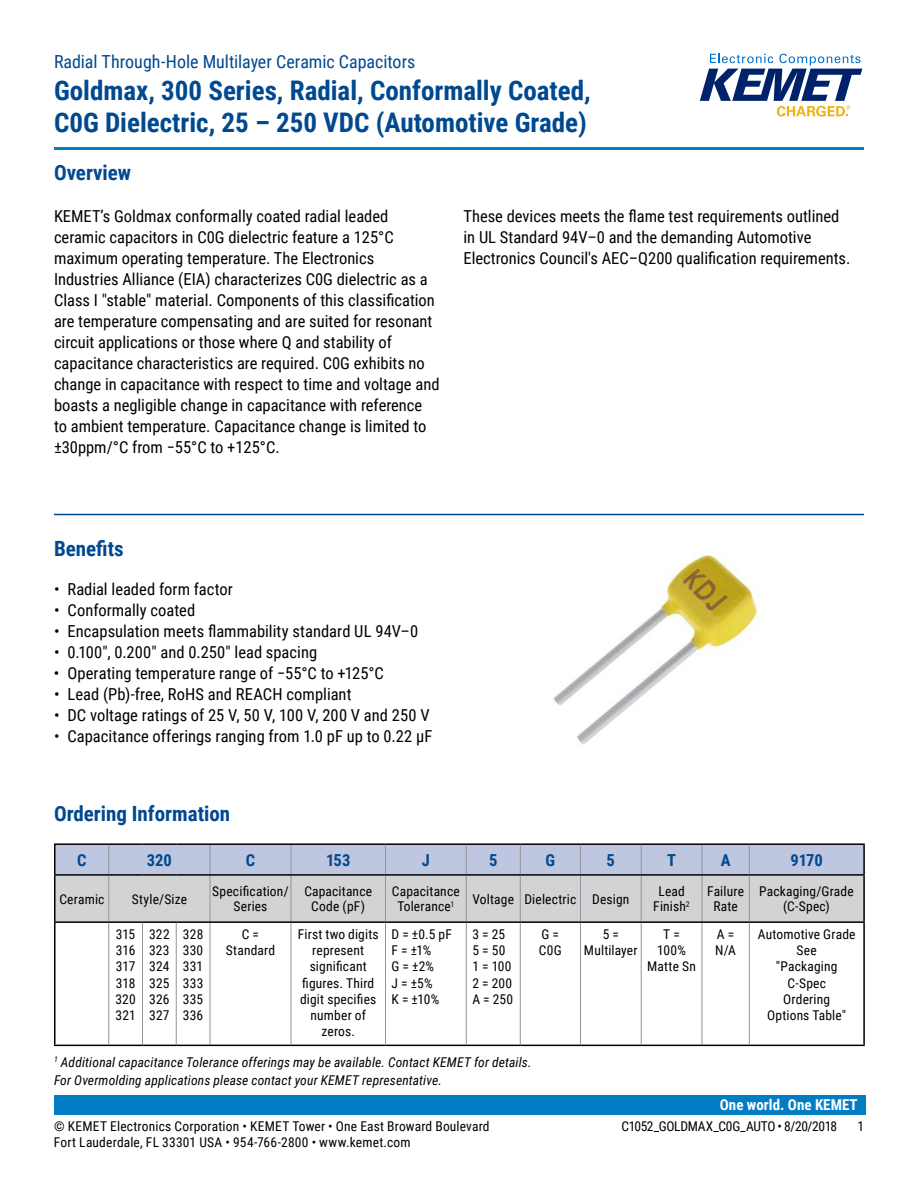
<style>
.page{position:relative;width:918px;height:1188px;background:#fff}
.page>*{position:absolute;margin:0;border:0;box-sizing:border-box;transform-origin:0 0}
.t1{font:700 27px/32.4px "Roboto Condensed";color:#004990}
.t2{font:700 21px "Roboto Condensed";color:#004990}
.t3{font:18px "Roboto Condensed";color:#004990}
.t4{font:16.5px/21px "Roboto Condensed";color:#000}
.t5{font:700 16.5px "Roboto Condensed";letter-spacing:-.01em;color:#004990}
.t6{font:700 15px "Roboto Condensed";color:#fff}
.t7{font:13.5px/16.2px "Roboto Condensed";letter-spacing:.015em;color:#000;text-align:center}
.t8{font:italic 13.5px/18px "Roboto Condensed";letter-spacing:.01em;color:#000}
.t9{font:13.5px "Roboto Condensed";letter-spacing:-.025em;color:#000}
</style>
<div class="page">
<svg style="left:700px;top:54px;width:162px;height:63px"></svg>
<hr style="left:54px;top:147px;width:810px;height:3px;background:#007dc3">
<div style="left:54px;top:1095px;width:811px;height:20px;background:#007dc3"></div>
<hr style="left:54px;top:514px;width:810px;height:1px;background:#004990">
<hr style="left:108px;top:923px;width:1px;height:122px;background:#939598">
<hr style="left:142px;top:923px;width:1px;height:122px;background:#939598">
<hr style="left:176px;top:923px;width:1px;height:122px;background:#939598">
<hr style="left:210px;top:923px;width:1px;height:122px;background:#939598">
<hr style="left:466px;top:923px;width:1px;height:122px;background:#939598">
<hr style="left:520px;top:923px;width:1px;height:122px;background:#939598">
<hr style="left:580px;top:923px;width:1px;height:122px;background:#939598">
<hr style="left:641px;top:923px;width:1px;height:122px;background:#939598">
<hr style="left:702px;top:923px;width:1px;height:122px;background:#939598">
<hr style="left:749px;top:923px;width:1px;height:122px;background:#939598">
<hr style="left:54px;top:876px;width:2px;height:45px;background:#000">
<hr style="left:863px;top:876px;width:2px;height:45px;background:#000">
<hr style="left:54px;top:921px;width:55px;height:2px;background:#000">
<hr style="left:54px;top:923px;width:2px;height:122px;background:#000">
<hr style="left:109px;top:921px;width:33px;height:2px;background:#000">
<hr style="left:142px;top:921px;width:34px;height:2px;background:#000">
<hr style="left:176px;top:921px;width:34px;height:2px;background:#000">
<hr style="left:210px;top:921px;width:81px;height:2px;background:#000">
<hr style="left:386px;top:921px;width:80px;height:2px;background:#000">
<hr style="left:466px;top:921px;width:54px;height:2px;background:#000">
<hr style="left:520px;top:921px;width:60px;height:2px;background:#000">
<hr style="left:580px;top:921px;width:61px;height:2px;background:#000">
<hr style="left:641px;top:921px;width:61px;height:2px;background:#000">
<hr style="left:702px;top:921px;width:47px;height:2px;background:#000">
<hr style="left:749px;top:921px;width:116px;height:2px;background:#000">
<hr style="left:863px;top:923px;width:2px;height:122px;background:#000">
<hr style="left:54px;top:1045px;width:55px;height:1px;background:#000">
<hr style="left:109px;top:1045px;width:33px;height:1px;background:#000">
<hr style="left:142px;top:1045px;width:34px;height:1px;background:#000">
<hr style="left:176px;top:1045px;width:34px;height:1px;background:#000">
<hr style="left:210px;top:1045px;width:81px;height:1px;background:#000">
<hr style="left:386px;top:1045px;width:80px;height:1px;background:#000">
<hr style="left:466px;top:1045px;width:54px;height:1px;background:#000">
<hr style="left:520px;top:1045px;width:60px;height:1px;background:#000">
<hr style="left:580px;top:1045px;width:61px;height:1px;background:#000">
<hr style="left:641px;top:1045px;width:61px;height:1px;background:#000">
<hr style="left:702px;top:1045px;width:47px;height:1px;background:#000">
<hr style="left:749px;top:1045px;width:116px;height:1px;background:#000">
<hr style="left:54px;top:843px;width:55px;height:2px;background:#000">
<hr style="left:54px;top:845px;width:2px;height:29px;background:#000">
<hr style="left:109px;top:843px;width:33px;height:2px;background:#000">
<hr style="left:142px;top:843px;width:34px;height:2px;background:#000">
<hr style="left:176px;top:843px;width:34px;height:2px;background:#000">
<hr style="left:210px;top:843px;width:81px;height:2px;background:#000">
<hr style="left:291px;top:843px;width:95px;height:2px;background:#000">
<hr style="left:386px;top:843px;width:80px;height:2px;background:#000">
<hr style="left:466px;top:843px;width:54px;height:2px;background:#000">
<hr style="left:520px;top:843px;width:60px;height:2px;background:#000">
<hr style="left:580px;top:843px;width:61px;height:2px;background:#000">
<hr style="left:641px;top:843px;width:61px;height:2px;background:#000">
<hr style="left:702px;top:843px;width:47px;height:2px;background:#000">
<hr style="left:749px;top:843px;width:116px;height:2px;background:#000">
<hr style="left:863px;top:845px;width:2px;height:29px;background:#000">
<hr style="left:54px;top:874px;width:55px;height:2px;background:#000">
<hr style="left:749px;top:874px;width:116px;height:2px;background:#000">
<svg style="left:55px;top:844px;width:809px;height:78px;background:#c1c5cf"></svg>
<hr style="left:291px;top:921px;width:95px;height:2px;background:#000">
<hr style="left:291px;top:1045px;width:95px;height:1px;background:#000">
<hr style="left:291px;top:923px;width:1px;height:122px;background:#939598">
<hr style="left:385px;top:923px;width:1px;height:122px;background:#939598">
<img style="left:553px;top:552px;width:205px;height:193px">
<p class="t3" style="left:54px;top:48px;width:363px">Radial Through-Hole Multilayer Ceramic Capacitors</p>
<h1 class="t1" style="left:54px;top:73px;width:538px">Goldmax, 300 Series, Radial, Conformally Coated,<br>C0G Dielectric, 25 – 250 VDC (Automotive Grade)</h1>
<p class="t2" style="left:54px;top:158px;width:79px">Overview</p>
<p class="t4" style="left:54px;top:205px;width:387px">KEMET’s Goldmax conformally coated radial leaded ceramic capacitors in C0G dielectric feature a 125°C maximum operating temperature. The Electronics Industries Alliance (EIA) characterizes C0G dielectric as a Class I "stable" material. Components of this classification are temperature compensating and are suited for resonant circuit applications or those where Q and stability of capacitance characteristics are required. C0G exhibits no change in capacitance with respect to time and voltage and boasts a negligible change in capacitance with reference<br>to ambient temperature. Capacitance change is limited to ±30ppm/°C from −55°C to +125°C.</p>
<p class="t4" style="left:463px;top:205px;width:388px">These devices meets the flame test requirements outlined in UL Standard 94V–0 and the demanding Automotive<br>Electronics Council's AEC–Q200 qualification requirements.</p>
<p class="t2" style="left:54px;top:534px;width:71px">Benefits</p>
<p class="t4" style="left:54px;top:578px;width:180px">• Radial leaded form factor</p>
<p class="t4" style="left:54px;top:599px;width:143px">• Conformally coated</p>
<p class="t4" style="left:54px;top:620px;width:366px">• Encapsulation meets flammability standard UL 94V–0</p>
<p class="t4" style="left:54px;top:641px;width:265px">• 0.100", 0.200" and 0.250" lead spacing</p>
<p class="t4" style="left:54px;top:662px;width:332px">• Operating temperature range of −55°C to +125°C</p>
<p class="t4" style="left:54px;top:683px;width:299px">• Lead (Pb)-free, RoHS and REACH compliant</p>
<p class="t4" style="left:54px;top:704px;width:377px">• DC voltage ratings of 25 V, 50 V, 100 V, 200 V and 250 V</p>
<p class="t4" style="left:54px;top:725px;width:380px">• Capacitance offerings ranging from 1.0 pF up to 0.22 μF</p>
<p class="t2" style="left:54px;top:799px;width:178px">Ordering Information</p>
<p class="t5" style="left:77px;top:848px;width:11px">C</p>
<p class="t5" style="left:147px;top:848px;width:27px">320</p>
<p class="t5" style="left:246px;top:848px;width:11px">C</p>
<p class="t5" style="left:326px;top:848px;width:26px">153</p>
<p class="t5" style="left:422px;top:848px;width:10px">J</p>
<p class="t5" style="left:489px;top:848px;width:10px">5</p>
<p class="t5" style="left:546px;top:848px;width:11px">G</p>
<p class="t5" style="left:607px;top:848px;width:10px">5</p>
<p class="t5" style="left:667px;top:848px;width:10px">T</p>
<p class="t5" style="left:721px;top:848px;width:11px">A</p>
<p class="t5" style="left:791px;top:848px;width:34px">9170</p>
<p class="t7" style="left:59px;top:890px;width:47px">Ceramic</p>
<p class="t7" style="left:132px;top:890px;width:57px">Style/Size</p>
<p class="t7" style="left:212px;top:883px;width:78px;line-height:15px">Specification/<br>Series</p>
<p class="t7" style="left:304px;top:883px;width:69px;line-height:15px">Capacitance<br>Code (pF)</p>
<p class="t7" style="left:392px;top:883px;width:69px;line-height:15px">Capacitance<br>Tolerance<sup>1</sup></p>
<p class="t7" style="left:473px;top:890px;width:158px">Voltage Dielectric Design</p>
<p class="t7" style="left:653px;top:883px;width:38px;line-height:15px">Lead<br>Finish<sup>2</sup></p>
<p class="t7" style="left:707px;top:883px;width:38px;line-height:15px">Failure<br>Rate</p>
<p class="t7" style="left:759px;top:883px;width:96px;line-height:15px">Packaging/Grade (C-Spec)</p>
<p class="t7" style="left:115px;top:926px;width:22px;text-align:justify">315<br>316<br>317<br>318<br>320<br>321</p>
<p class="t7" style="left:149px;top:926px;width:22px;text-align:justify">322<br>323<br>324<br>325<br>326<br>327</p>
<p class="t7" style="left:183px;top:926px;width:22px;text-align:justify">328<br>330<br>331<br>333<br>335<br>336</p>
<p class="t7" style="left:226px;top:926px;width:51px">C =<br>Standard</p>
<p class="t7" style="left:298px;top:926px;width:82px">First two digits represent significant figures. Third digit specifies number of zeros.</p>
<p class="t7" style="left:392px;top:926px;width:62px;text-align:left">D = ±0.5 pF<br>F = ±1%<br>G = ±2%<br>J = ±5%<br>K = ±10%</p>
<p class="t7" style="left:472px;top:926px;width:42px;text-align:left">3 = 25<br>5 = 50<br>1 = 100<br>2 = 200<br>A = 250</p>
<p class="t7" style="left:539px;top:926px;width:24px;text-align:left">G =<br>C0G</p>
<p class="t7" style="left:584px;top:926px;width:55px">5 =<br>Multilayer</p>
<p class="t7" style="left:647px;top:926px;width:50px">T =<br>100%<br>Matte Sn</p>
<p class="t7" style="left:715px;top:926px;width:22px;text-align:left">A =<br>N/A</p>
<p class="t7" style="left:758px;top:926px;width:99px">Automotive Grade<br>See<br>"Packaging<br>C-Spec<br>Ordering<br>Options Table"</p>
<p class="t8" style="left:54px;top:1052px;width:479px"><sup>1</sup> Additional capacitance Tolerance offerings may be available. Contact KEMET for details.<br>For Overmolding applications please contact your KEMET representative.</p>
<p class="t6" style="left:720px;top:1094px;width:139px">One world. One KEMET</p>
<p class="t7" style="left:54px;top:1117px;width:437px">© KEMET Electronics Corporation • KEMET Tower • One East Broward Boulevard</p>
<p class="t9" style="left:621px;top:1116px;width:217px">C1052_GOLDMAX_C0G_AUTO • 8/20/2018</p>
<p class="t7" style="left:857px;top:1117px;width:8px">1</p>
<p class="t7" style="left:54px;top:1133px;width:358px">Fort Lauderdale, FL 33301 USA • 954-766-2800 • www.kemet.com</p>
</div>
